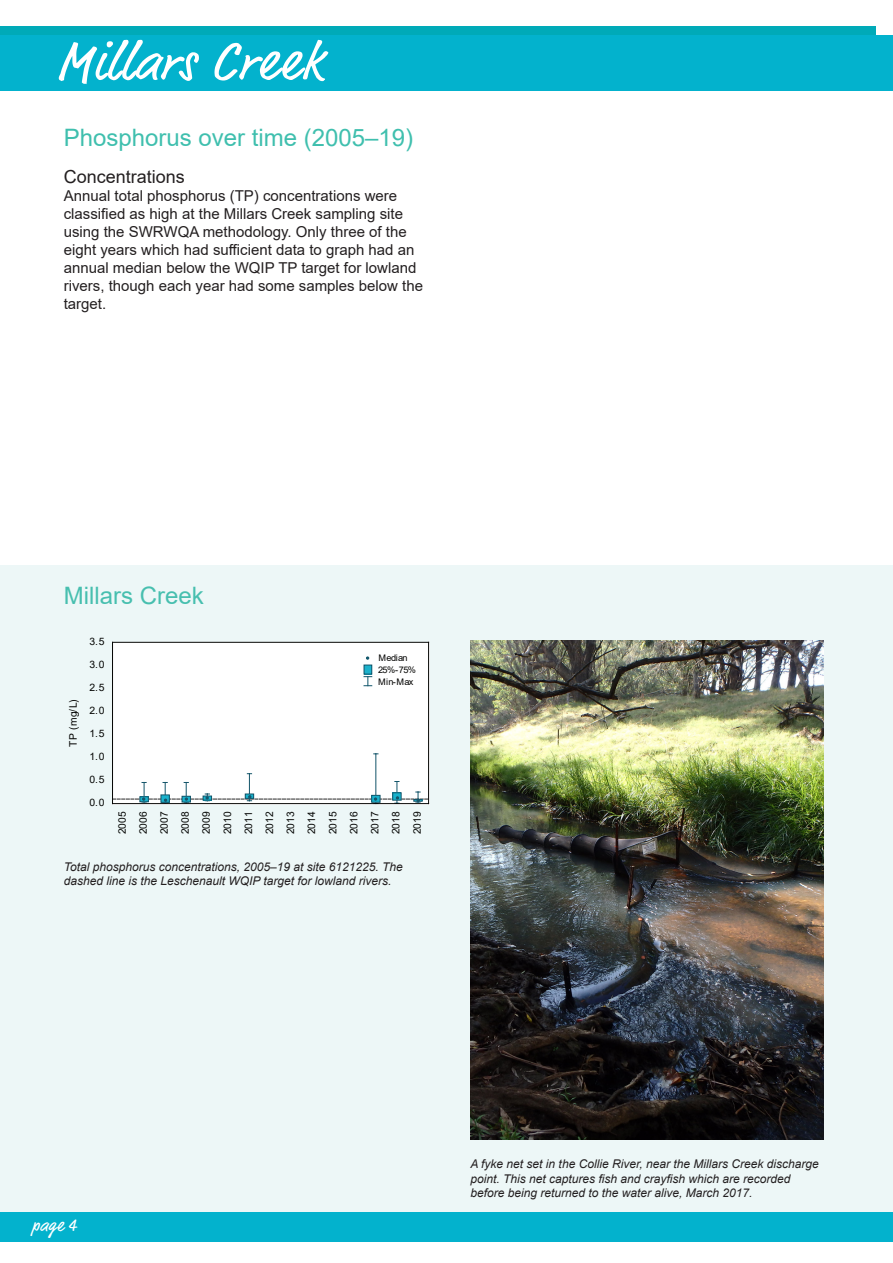
<style>
.page{position:relative;width:893px;height:1263px;background:#fff}
.page>*{position:absolute;margin:0;border:0;box-sizing:border-box;transform-origin:0 0}
.t1{font:54px "Market Web";letter-spacing:.035em;color:#fff}
.heading1{font:24px "Arial";color:#3fbfae}
.body_copy{font:24px "Arial";color:#47bfaf}
.sub-heading{font:18px "Arial";color:#231f20}
.t2{font:18px "Market Web";color:#fff}
.body_copy-2{font:15px/18px "Arial";color:#231f20}
.t3{font:italic 12px/14.4px "Arial";color:#231f20}
.t4{font:10.35px/21px "Arial";color:#040503;text-align:justify}
.t5{font:10.2px "Arial";color:#040503}
.t6{font:9px/11.6px "Arial";letter-spacing:-.055em;color:#050504}
</style>
<div class="page">
<div style="left:0;top:566px;width:893px;height:646px;background:#edf7f7"></div>
<div style="left:0;top:27px;width:875px;height:64px;background:#00aab8"></div>
<div style="left:0;top:35px;width:893px;height:56px;background:#03b2cd"></div>
<div style="left:113px;top:642px;width:317px;height:163px;background:#fff"></div>
<hr style="left:375px;top:754px;width:1px;height:49px;background:#14556a">
<svg style="left:113px;top:773px;width:315px;height:30px"></svg>
<hr style="left:113px;top:803px;width:316px;height:1px;background:#040503">
<hr style="left:113px;top:642px;width:316px;height:1px;background:#040503">
<hr style="left:112px;top:642px;width:1px;height:162px;background:#040503">
<hr style="left:428px;top:642px;width:1px;height:162px;background:#040503">
<div style="left:364px;top:665px;width:8px;height:9px;background:#1cb2cc"></div>
<div style="left:364px;top:665px;width:8px;height:9px;border:1px solid #10566b"></div>
<svg style="left:364px;top:676px;width:8px;height:10px"></svg>
<svg style="left:366px;top:656px;width:3px;height:4px"></svg>
<div style="left:0;top:1212px;width:893px;height:30px;background:#03b2cd"></div>
<img style="left:470px;top:641px;width:353px;height:499px">
<p class="t1" style="left:57px;top:30px;width:267px">Millars Creek</p>
<p class="heading1" style="left:64px;top:121px;width:351px">Phosphorus over time (2005–19)</p>
<p class="sub-heading" style="left:64px;top:164px;width:123px">Concentrations</p>
<p class="body_copy-2" style="left:64px;top:187px;width:361px">Annual total phosphorus (TP) concentrations were classified as high at the Millars Creek sampling site using the SWRWQA methodology. Only three of the eight years which had sufficient data to graph had an annual median below the WQIP TP target for lowland rivers, though each year had some samples below the target.</p>
<p class="body_copy" style="left:64px;top:579px;width:141px">Millars Creek</p>
<p class="t4" style="left:63px;top:747px;width:49px;rotate:-90deg">TP (mg/L)</p>
<p class="t5" style="left:89px;top:634px;width:17px">3.5</p>
<p class="t5" style="left:89px;top:657px;width:17px">3.0</p>
<p class="t5" style="left:89px;top:680px;width:17px">2.5</p>
<p class="t5" style="left:89px;top:703px;width:17px">2.0</p>
<p class="t5" style="left:89px;top:726px;width:17px">1.5</p>
<p class="t5" style="left:89px;top:749px;width:17px">1.0</p>
<p class="t5" style="left:89px;top:772px;width:17px">0.5</p>
<p class="t5" style="left:89px;top:795px;width:17px">0.0</p>
<p class="t6" style="left:378px;top:652px;width:39px">Median<br>25%-75%<br>Min-Max</p>
<p class="t4" style="left:111px;top:834px;width:24px;rotate:-90deg">2005<br>2006<br>2007<br>2008<br>2009<br>2010<br>2011<br>2012<br>2013<br>2014<br>2015<br>2016<br>2017<br>2018<br>2019</p>
<p class="t3" style="left:64px;top:859px;width:341px">Total phosphorus concentrations, 2005–19 at site 6121225. The dashed line is the Leschenault WQIP target for lowland rivers.</p>
<p class="t2" style="left:32px;top:1215px;width:46px">page 4</p>
<p class="t3" style="left:470px;top:1157px;width:350px">A fyke net set in the Collie River, near the Millars Creek discharge point. This net captures fish and crayfish which are recorded before being returned to the water alive, March 2017.</p>
</div>
